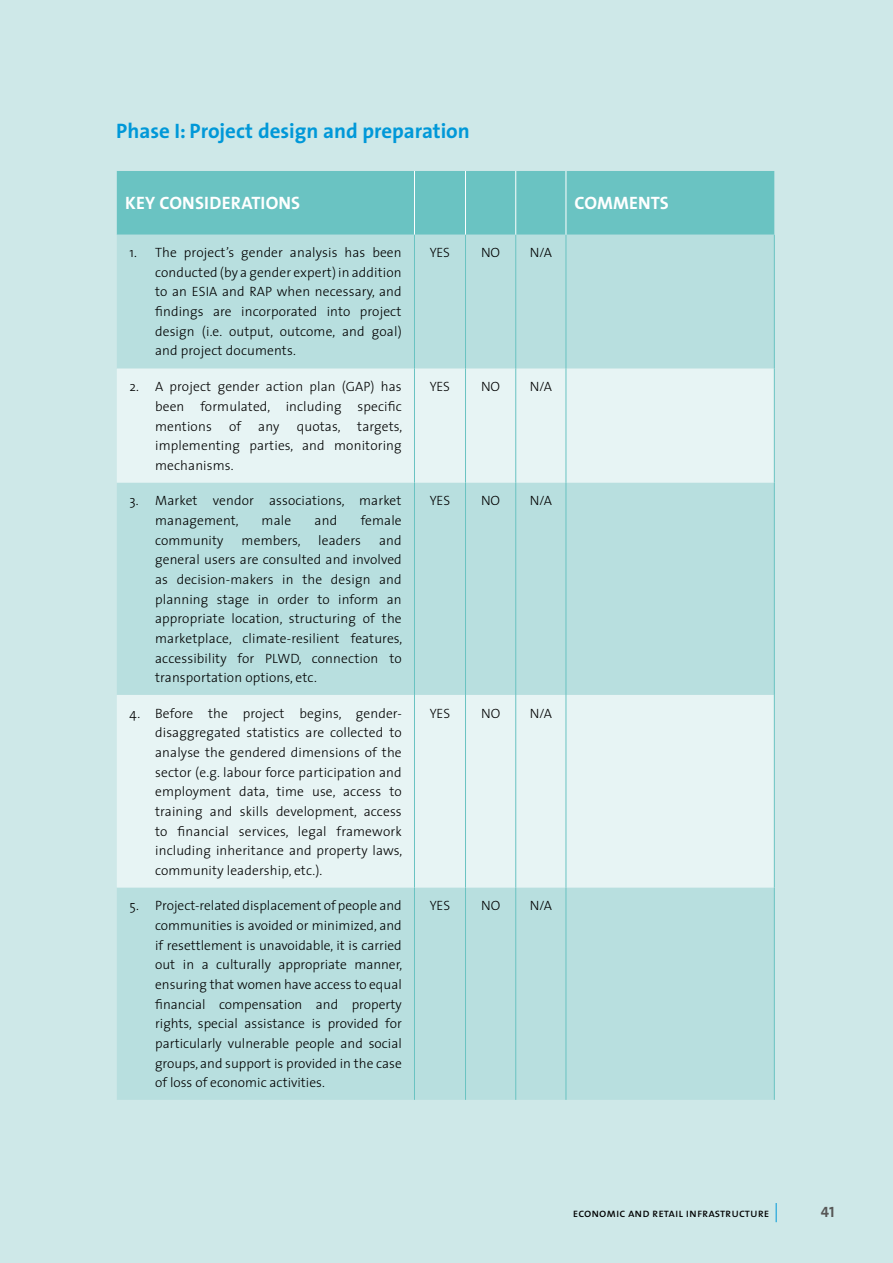
<style>
.page{position:relative;width:893px;height:1263px;background:#cee8e8}
.page>*{position:absolute;margin:0;border:0;box-sizing:border-box;transform-origin:0 0}
.t1{font:700 21px "The Sans";color:#0098d8}
.t2{font:700 18px "The Sans";letter-spacing:.01em;color:#fff}
.t3{font:15px "The Sans Bold Caps";color:#575756}
.t4{font:300 13.5px/19.6px "The Sans";letter-spacing:.01em;color:#000;text-align:justify}
.t5{font:12px "The Sans Caps";color:#000}
</style>
<div class="page">
<svg style="left:776px;top:1203px;width:1px;height:19px"></svg>
<div style="left:117px;top:171px;width:657px;height:64px;background:#6ac3c2"></div>
<div style="left:117px;top:235px;width:657px;height:865px;background:#b8dfdf"></div>
<svg style="left:117px;top:369px;width:657px;height:518px;background:#d3ebeb"></svg>
<hr style="left:566px;top:171px;width:1px;height:64px;background:#fff">
<hr style="left:515px;top:171px;width:1px;height:64px;background:#fff">
<hr style="left:414px;top:171px;width:1px;height:64px;background:#fff">
<hr style="left:465px;top:171px;width:1px;height:64px;background:#fff">
<hr style="left:414px;top:235px;width:1px;height:134px;background:#6ac3c2">
<hr style="left:465px;top:235px;width:1px;height:134px;background:#6ac3c2">
<hr style="left:515px;top:235px;width:1px;height:134px;background:#6ac3c2">
<hr style="left:566px;top:235px;width:1px;height:134px;background:#6ac3c2">
<hr style="left:774px;top:235px;width:1px;height:134px;background:#6ac3c2">
<hr style="left:414px;top:483px;width:1px;height:212px;background:#6ac3c2">
<hr style="left:465px;top:483px;width:1px;height:212px;background:#6ac3c2">
<hr style="left:515px;top:483px;width:1px;height:212px;background:#6ac3c2">
<hr style="left:566px;top:483px;width:1px;height:212px;background:#6ac3c2">
<hr style="left:774px;top:483px;width:1px;height:212px;background:#6ac3c2">
<hr style="left:414px;top:887px;width:1px;height:213px;background:#6ac3c2">
<hr style="left:465px;top:887px;width:1px;height:213px;background:#6ac3c2">
<hr style="left:515px;top:887px;width:1px;height:213px;background:#6ac3c2">
<hr style="left:566px;top:887px;width:1px;height:213px;background:#6ac3c2">
<hr style="left:774px;top:887px;width:1px;height:213px;background:#6ac3c2">
<hr style="left:414px;top:369px;width:1px;height:114px;background:#6ac3c2">
<hr style="left:465px;top:369px;width:1px;height:114px;background:#6ac3c2">
<hr style="left:515px;top:369px;width:1px;height:114px;background:#6ac3c2">
<hr style="left:566px;top:369px;width:1px;height:114px;background:#6ac3c2">
<hr style="left:774px;top:369px;width:1px;height:114px;background:#6ac3c2">
<hr style="left:414px;top:695px;width:1px;height:192px;background:#6ac3c2">
<hr style="left:465px;top:695px;width:1px;height:192px;background:#6ac3c2">
<hr style="left:515px;top:695px;width:1px;height:192px;background:#6ac3c2">
<hr style="left:566px;top:695px;width:1px;height:192px;background:#6ac3c2">
<hr style="left:774px;top:695px;width:1px;height:192px;background:#6ac3c2">
<h1 class="t1" style="left:116px;top:114px;width:355px">Phase I: Project design and preparation</h1>
<h2 class="t2" style="left:125px;top:188px;width:177px">KEY CONSIDERATIONS</h2>
<h2 class="t2" style="left:574px;top:188px;width:96px">COMMENTS</h2>
<p class="t4" style="left:155px;top:242px;width:248px;text-indent:-26px">1. The project’s gender analysis has been conducted (by a gender expert) in addition to an ESIA and RAP when necessary, and findings are incorporated into project design (i.e. output, outcome, and goal) and project documents.</p>
<p class="t4" style="left:430px;top:242px;width:22px">YES</p>
<p class="t4" style="left:481px;top:242px;width:21px">NO</p>
<p class="t4" style="left:530px;top:242px;width:24px">N/A</p>
<p class="t4" style="left:155px;top:376px;width:248px;text-indent:-26px">2. A project gender action plan (GAP) has been formulated, including specific mentions</p>
<p class="t4" style="left:430px;top:376px;width:22px">YES</p>
<p class="t4" style="left:481px;top:376px;width:21px">NO</p>
<p class="t4" style="left:530px;top:376px;width:24px">N/A</p>
<p class="t4" style="left:229px;top:416px;width:14px">of</p>
<p class="t4" style="left:258px;top:416px;width:23px">any</p>
<p class="t4" style="left:155px;top:416px;width:249px;text-indent:142px">quotas, targets, implementing parties, and monitoring mechanisms.</p>
<p class="t4" style="left:155px;top:490px;width:248px;text-indent:-26px">3. Market vendor associations, market management,</p>
<p class="t4" style="left:262px;top:510px;width:31px">male</p>
<p class="t4" style="left:315px;top:510px;width:24px">and</p>
<p class="t4" style="left:361px;top:510px;width:43px">female</p>
<p class="t4" style="left:155px;top:530px;width:249px;text-indent:224px">and general users are consulted and involved as decision-makers in the design and planning stage in order to inform an appropriate location, structuring of the marketplace, climate-resilient features, accessibility for PLWD, connection to transportation options, etc.</p>
<p class="t4" style="left:155px;top:530px;width:70px">community</p>
<p class="t4" style="left:242px;top:530px;width:61px">members,</p>
<p class="t4" style="left:318px;top:530px;width:44px">leaders</p>
<p class="t4" style="left:430px;top:491px;width:22px">YES</p>
<p class="t4" style="left:481px;top:491px;width:21px">NO</p>
<p class="t4" style="left:530px;top:491px;width:24px">N/A</p>
<p class="t4" style="left:155px;top:703px;width:249px;text-indent:-26px">4. Before the project begins, gender&shy;disaggregated statistics are collected to analyse the gendered dimensions of the sector (e.g. labour force participation and employment data, time use, access to training and skills development, access to financial services, legal framework including inheritance and property laws, community leadership, etc.).</p>
<p class="t4" style="left:430px;top:703px;width:22px">YES</p>
<p class="t4" style="left:481px;top:703px;width:21px">NO</p>
<p class="t4" style="left:530px;top:703px;width:24px">N/A</p>
<p class="t4" style="left:155px;top:895px;width:249px;text-indent:-26px">5. Project-related displacement of people and communities is avoided or minimized, and if resettlement is unavoidable, it is carried out in a culturally appropriate manner, ensuring that women have access to equal financial compensation and property rights, special assistance is provided for particularly vulnerable people and social groups, and support is provided in the case of loss of economic activities.</p>
<p class="t4" style="left:430px;top:895px;width:22px">YES</p>
<p class="t4" style="left:481px;top:895px;width:21px">NO</p>
<p class="t4" style="left:530px;top:895px;width:24px">N/A</p>
<p class="t5" style="left:573px;top:1203px;width:198px">economic and retail infrastructure</p>
<p class="t3" style="left:821px;top:1199px;width:15px">41</p>
</div>
